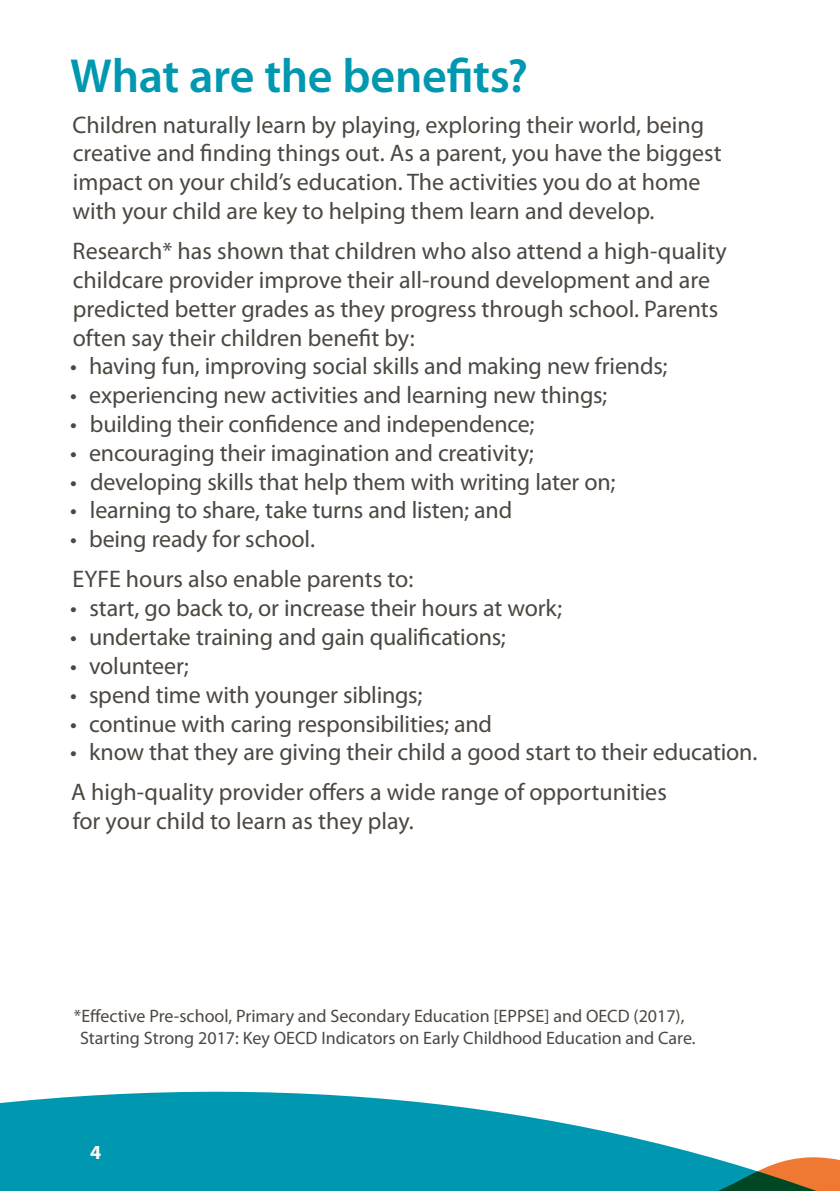
<style>
.page{position:relative;width:840px;height:1191px;background:#fff}
.page>*{position:absolute;margin:0;border:0;box-sizing:border-box;transform-origin:0 0}
.H2_Heading{font:600 48px "Myriad Pro";letter-spacing:-.01em;color:#0098b0}
.P_Body_text{font:24px/28.8px "Myriad Pro";color:#4d4741}
.P_Bullets_text{font:24px "Myriad Pro";letter-spacing:-.01em;color:#4d4741}
.t1{font:700 20px "Myriad Pro";color:#fdfaf4}
.P_Body_text-2{font:18px/21.6px "Myriad Pro";color:#4d4741}
</style>
<div class="page">
<svg style="left:0;top:1091px;width:839px;height:100px;fill:#0098b0"></svg>
<h2 class="H2_Heading" style="left:70px;top:46px;width:459px">What are the benefits?</h2>
<p class="P_Body_text" style="left:72px;top:110px;width:650px">Children naturally learn by playing, exploring their world, being creative and finding things out. As a parent, you have the biggest impact on your child’s education. The activities you do at home with your child are key to helping them learn and develop.</p>
<p class="P_Body_text" style="left:73px;top:236px;width:655px">Research* has shown that children who also attend a high-quality childcare provider improve their all-round development and are predicted better grades as they progress through school. Parents often say their children benefit by:</p>
<p class="P_Bullets_text" style="left:70px;top:351px;width:598px">• having fun, improving social skills and making new friends;</p>
<p class="P_Bullets_text" style="left:70px;top:380px;width:538px">• experiencing new activities and learning new things;</p>
<p class="P_Bullets_text" style="left:70px;top:409px;width:465px">• building their confidence and independence;</p>
<p class="P_Bullets_text" style="left:70px;top:438px;width:465px">• encouraging their imagination and creativity;</p>
<p class="P_Bullets_text" style="left:70px;top:467px;width:546px">• developing skills that help them with writing later on;</p>
<p class="P_Bullets_text" style="left:70px;top:495px;width:443px">• learning to share, take turns and listen; and</p>
<p class="P_Bullets_text" style="left:70px;top:524px;width:246px">• being ready for school.</p>
<p class="P_Body_text" style="left:73px;top:564px;width:342px">EYFE hours also enable parents to:</p>
<p class="P_Bullets_text" style="left:70px;top:593px;width:493px">• start, go back to, or increase their hours at work;</p>
<p class="P_Bullets_text" style="left:70px;top:622px;width:437px">• undertake training and gain qualifications;</p>
<p class="P_Bullets_text" style="left:70px;top:651px;width:120px">• volunteer;</p>
<p class="P_Bullets_text" style="left:70px;top:680px;width:353px">• spend time with younger siblings;</p>
<p class="P_Bullets_text" style="left:70px;top:708px;width:423px">• continue with caring responsibilities; and</p>
<p class="P_Bullets_text" style="left:70px;top:737px;width:688px">• know that they are giving their child a good start to their education.</p>
<p class="P_Body_text" style="left:71px;top:777px;width:596px">A high-quality provider offers a wide range of opportunities for your child to learn as they play.</p>
<p class="P_Body_text-2" style="left:80px;top:1005px;width:616px;text-indent:-6px">*Effective Pre-school, Primary and Secondary Education [EPPSE] and OECD (2017),<br>Starting Strong 2017: Key OECD Indicators on Early Childhood Education and Care.</p>
<p class="t1" style="left:90px;top:1139px;width:13px">4</p>
</div>
